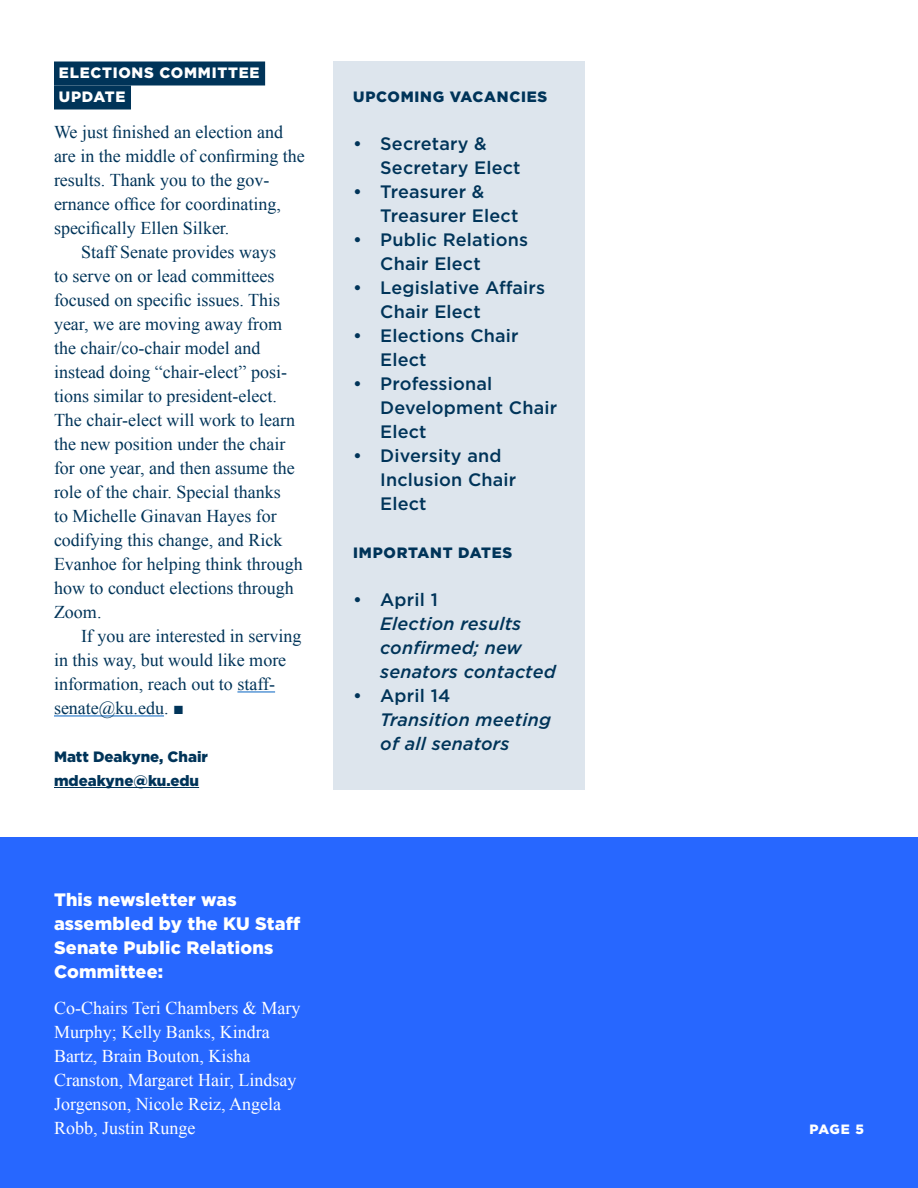
<style>
.page{position:relative;width:918px;height:1188px;background:#fff}
.page>*{position:absolute;margin:0;border:0;box-sizing:border-box;transform-origin:0 0}
.t1{font:18px "Times New Roman";color:#003459}
.t2{font:500 18px/24px "Gotham";letter-spacing:.01em;color:#003459}
.t3{font:18px/24px "Times New Roman";color:#fff}
.t4{font:italic 500 18px/24px "Gotham";letter-spacing:.01em;color:#003459}
.t5{font:900 18px/24px "Gotham";letter-spacing:.01em;color:#fff}
.t6{font:900 15px/24px "Gotham";color:#003459}
.t7{font:900 15px "Gotham";letter-spacing:.05em;color:#003459}
.t8{font:900 15px/24px "Gotham";letter-spacing:.05em;color:#fff}
.t9{font:900 13.5px "Gotham";color:#fff}
</style>
<div class="page">
<div style="left:0;top:837px;width:918px;height:351px;background:#2767ff"></div>
<div style="left:54px;top:62px;width:211px;height:24px;background:#003459"></div>
<div style="left:54px;top:86px;width:77px;height:24px;background:#003459"></div>
<hr style="left:237px;top:692px;width:38px;height:1px;background:#0563c1">
<hr style="left:54px;top:716px;width:110px;height:1px;background:#0563c1">
<hr style="left:54px;top:787px;width:145px;height:1px;background:#003459">
<div style="left:333px;top:62px;width:252px;height:728px;background:#dde5ed"></div>
<p class="t8" style="left:59px;top:61px;width:202px">ELECTIONS COMMITTEE<br>UPDATE</p>
<p class="t1" style="left:54px;top:120px;width:231px">We just finished an election and</p>
<p class="t1" style="left:54px;top:144px;width:252px">are in the middle of confirming the</p>
<p class="t1" style="left:54px;top:168px;width:217px">results. Thank you to the gov-</p>
<p class="t1" style="left:54px;top:192px;width:228px">ernance office for coordinating,</p>
<p class="t1" style="left:54px;top:216px;width:177px">specifically Ellen Silker.</p>
<p class="t1" style="left:81px;top:240px;width:197px">Staff Senate provides ways</p>
<p class="t1" style="left:54px;top:264px;width:222px">to serve on or lead committees</p>
<p class="t1" style="left:54px;top:288px;width:228px">focused on specific issues. This</p>
<p class="t1" style="left:54px;top:312px;width:230px">year, we are moving away from</p>
<p class="t1" style="left:54px;top:336px;width:208px">the chair/co-chair model and</p>
<p class="t1" style="left:54px;top:360px;width:235px">instead doing “chair-elect” posi-</p>
<p class="t1" style="left:54px;top:384px;width:224px">tions similar to president-elect.</p>
<p class="t1" style="left:54px;top:408px;width:243px">The chair-elect will work to learn</p>
<p class="t1" style="left:54px;top:432px;width:233px">the new position under the chair</p>
<p class="t1" style="left:54px;top:456px;width:242px">for one year, and then assume the</p>
<p class="t1" style="left:54px;top:480px;width:228px">role of the chair. Special thanks</p>
<p class="t1" style="left:54px;top:504px;width:224px">to Michelle Ginavan Hayes for</p>
<p class="t1" style="left:54px;top:528px;width:230px">codifying this change, and Rick</p>
<p class="t1" style="left:54px;top:552px;width:250px">Evanhoe for helping think through</p>
<p class="t1" style="left:54px;top:576px;width:241px">how to conduct elections through</p>
<p class="t1" style="left:54px;top:600px;width:49px">Zoom.</p>
<p class="t1" style="left:81px;top:624px;width:222px">If you are interested in serving</p>
<p class="t1" style="left:54px;top:648px;width:234px">in this way, but would like more</p>
<p class="t1" style="left:54px;top:672px;width:223px">information, reach out to staff-</p>
<p class="t1" style="left:54px;top:696px;width:131px">senate@ku.edu. ■</p>
<p class="t6" style="left:54px;top:745px;width:156px">Matt Deakyne, Chair mdeakyne@ku.edu</p>
<p class="t5" style="left:54px;top:887px;width:248px">This newsletter was assembled by the KU Staff<br>Senate Public Relations<br>Committee:</p>
<p class="t3" style="left:54px;top:996px;width:248px">Co-Chairs Teri Chambers &amp; Mary<br>Murphy; Kelly Banks, Kindra<br>Bartz, Brain Bouton, Kisha<br>Cranston, Margaret Hair, Lindsay<br>Jorgenson, Nicole Reiz, Angela<br>Robb, Justin Runge</p>
<p class="t7" style="left:353px;top:86px;width:196px">UPCOMING VACANCIES</p>
<p class="t2" style="left:380px;top:131px;width:142px;text-indent:-27px">• Secretary &amp;<br>Secretary Elect</p>
<p class="t2" style="left:380px;top:179px;width:140px;text-indent:-27px">• Treasurer &amp;<br>Treasurer Elect</p>
<p class="t2" style="left:380px;top:227px;width:149px;text-indent:-27px">• Public Relations<br>Chair Elect</p>
<p class="t2" style="left:380px;top:275px;width:167px;text-indent:-27px">• Legislative Affairs<br>Chair Elect</p>
<p class="t2" style="left:380px;top:323px;width:140px;text-indent:-27px">• Elections Chair<br>Elect</p>
<p class="t2" style="left:380px;top:371px;width:178px;text-indent:-27px">• Professional<br>Development Chair<br>Elect</p>
<p class="t2" style="left:380px;top:443px;width:138px;text-indent:-27px">• Diversity and<br>Inclusion Chair<br>Elect</p>
<p class="t7" style="left:353px;top:542px;width:161px">IMPORTANT DATES</p>
<p class="t2" style="left:353px;top:587px;width:86px">• April 1</p>
<p class="t4" style="left:380px;top:611px;width:177px">Election results confirmed; new senators contacted</p>
<p class="t2" style="left:353px;top:683px;width:99px">• April 14</p>
<p class="t4" style="left:380px;top:707px;width:172px">Transition meeting of all senators</p>
<p class="t9" style="left:809px;top:1120px;width:56px">PAGE 5</p>
</div>
